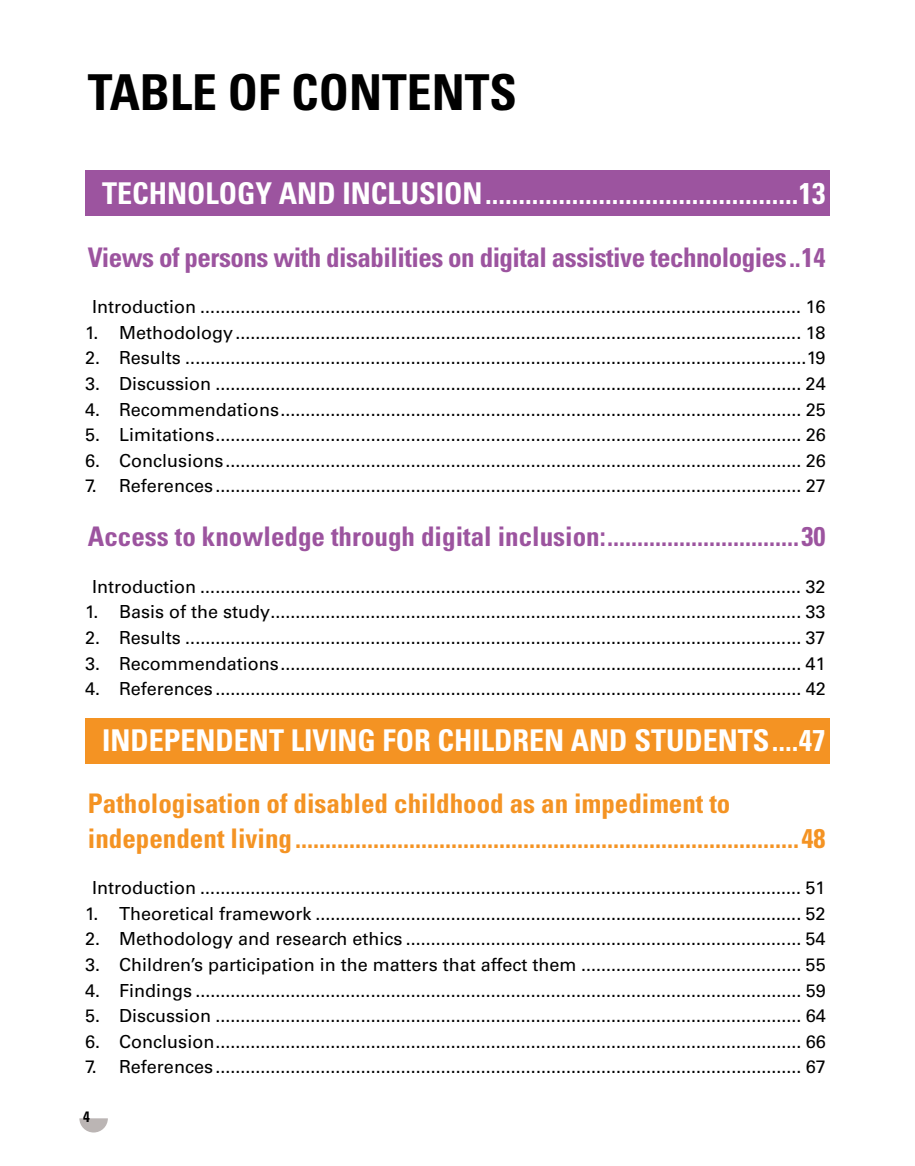
<style>
.page{position:relative;width:915px;height:1166px;background:#fff}
.page>*{position:absolute;margin:0;border:0;box-sizing:border-box;transform-origin:0 0}
.t1{font:700 condensed 49.5px "Univers";color:#000}
.t2{font:700 condensed 30px "Univers";color:#fff}
.t3{font:700 condensed 27px/34.5px "Univers";color:#f49323}
.t4{font:700 condensed 27px "Univers";color:#9c549f}
.t5{font:700 condensed 27px "Univers";letter-spacing:-.02em;color:#9c549f}
.t6{font:18px "Univers LT Std";color:#000}
.t7{font:700 condensed 15px "Univers";color:#000}
</style>
<div class="page">
<svg style="left:79px;top:1118px;width:29px;height:14px"></svg>
<div style="left:85px;top:170px;width:744px;height:45px;background:#9c549f"></div>
<div style="left:85px;top:718px;width:744px;height:45px;background:#f49323"></div>
<h1 class="t1" style="left:88px;top:62px;width:430px">TABLE OF CONTENTS</h1>
<h2 class="t2" style="left:102px;top:175px;width:724px">TECHNOLOGY AND INCLUSION...............................................13</h2>
<h3 class="t5" style="left:88px;top:240px;width:739px">Views of persons with disabilities on digital assistive technologies..14</h3>
<p class="t6" style="left:92px;top:296px;width:734px">Introduction ........................................................................................................................ 16</p>
<p class="t6" style="left:85px;top:322px;width:741px">1. Methodology................................................................................................................. 18</p>
<p class="t6" style="left:85px;top:347px;width:741px">2. Results ............................................................................................................................19</p>
<p class="t6" style="left:85px;top:373px;width:741px">3. Discussion ..................................................................................................................... 24</p>
<p class="t6" style="left:85px;top:398px;width:741px">4. Recommendations........................................................................................................ 25</p>
<p class="t6" style="left:85px;top:424px;width:741px">5. Limitations..................................................................................................................... 26</p>
<p class="t6" style="left:85px;top:449px;width:741px">6. Conclusions................................................................................................................... 26</p>
<p class="t6" style="left:85px;top:475px;width:741px">7. References ..................................................................................................................... 27</p>
<h3 class="t4" style="left:88px;top:520px;width:739px">Access to knowledge through digital inclusion:................................30</h3>
<p class="t6" style="left:92px;top:575px;width:734px">Introduction ........................................................................................................................ 32</p>
<p class="t6" style="left:85px;top:601px;width:741px">1. Basis of the study.......................................................................................................... 33</p>
<p class="t6" style="left:85px;top:626px;width:741px">2. Results ........................................................................................................................... 37</p>
<p class="t6" style="left:85px;top:652px;width:741px">3. Recommendations........................................................................................................ 41</p>
<p class="t6" style="left:85px;top:677px;width:741px">4. References ..................................................................................................................... 42</p>
<h2 class="t2" style="left:102px;top:721px;width:724px">INDEPENDENT LIVING FOR CHILDREN AND STUDENTS....47</h2>
<h3 class="t3" style="left:88px;top:785px;width:739px">Pathologisation of disabled childhood as an impediment to independent living....................................................................................48</h3>
<p class="t6" style="left:92px;top:877px;width:734px">Introduction ........................................................................................................................ 51</p>
<p class="t6" style="left:85px;top:902px;width:741px">1. Theoretical framework ................................................................................................. 52</p>
<p class="t6" style="left:85px;top:928px;width:741px">2. Methodology and research ethics ............................................................................... 54</p>
<p class="t6" style="left:85px;top:953px;width:741px">3. Children’s participation in the matters that affect them ............................................ 55</p>
<p class="t6" style="left:85px;top:979px;width:741px">4. Findings ......................................................................................................................... 59</p>
<p class="t6" style="left:85px;top:1004px;width:741px">5. Discussion ..................................................................................................................... 64</p>
<p class="t6" style="left:85px;top:1030px;width:741px">6. Conclusion..................................................................................................................... 66</p>
<p class="t6" style="left:85px;top:1055px;width:741px">7. References ..................................................................................................................... 67</p>
<p class="t7" style="left:83px;top:1107px;width:8px">4</p>
</div>
